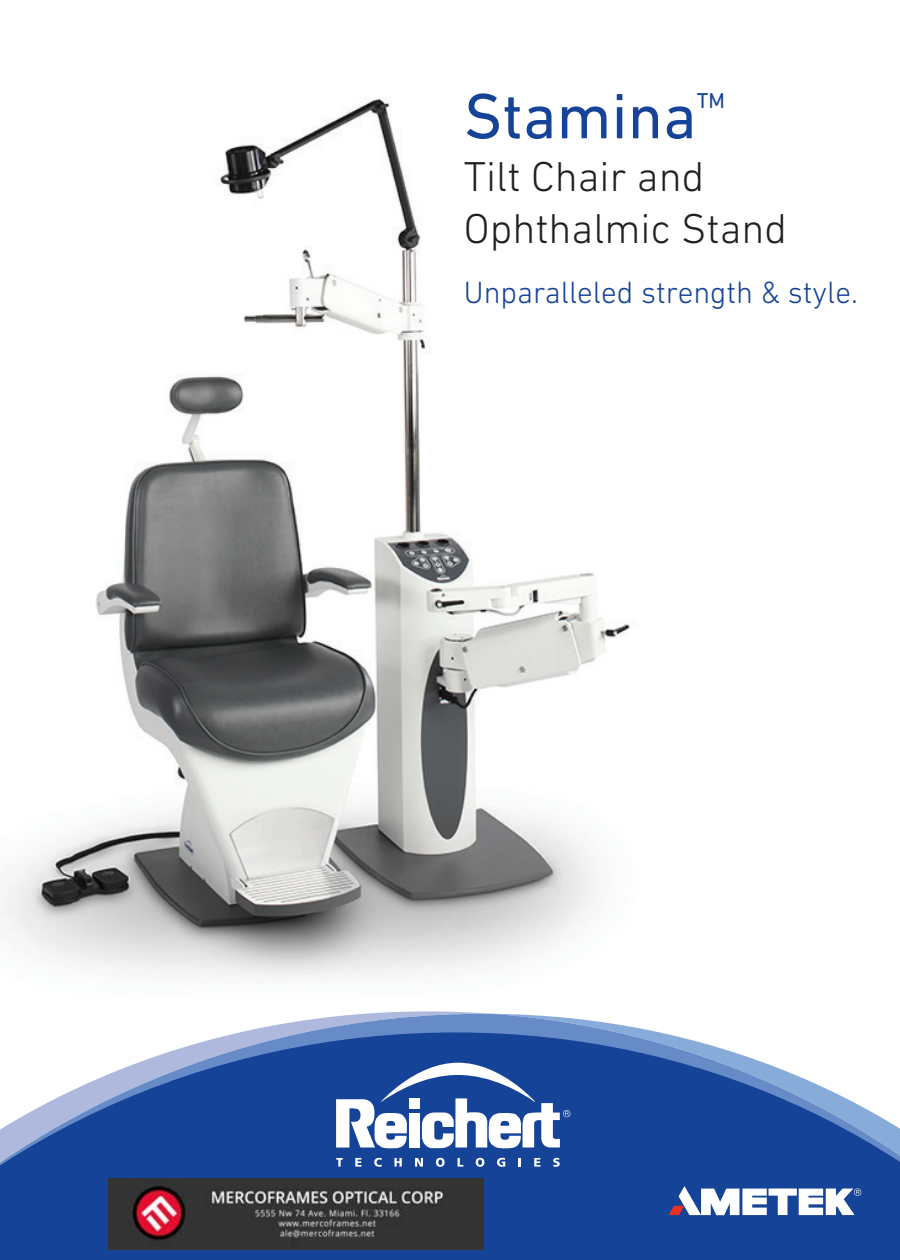
<style>
.page{position:relative;width:900px;height:1260px;background:#fff}
.page>*{position:absolute;margin:0;border:0;box-sizing:border-box;transform-origin:0 0}
.t1{font:65px "DIN Next LT Pro";color:#154398}
.t2{font:300 42.5px/52.5px "DIN Next LT Pro";color:#231f20}
.t3{font:300 31.25px "DIN Next LT Pro";color:#154398}
.t4{font:21.75px "DIN Next LT Pro";color:#154398}
</style>
<div class="page">
<img style="left:0;top:98px;width:631px;height:881px">
<svg style="left:261px;top:1014px;width:376px;height:14px"></svg>
<svg style="left:0;top:1028px;width:900px;height:232px;background:#4469ad"></svg>
<svg style="left:336px;top:1158px;width:7px;height:9px"></svg>
<svg style="left:355px;top:1158px;width:7px;height:9px"></svg>
<svg style="left:374px;top:1158px;width:8px;height:9px"></svg>
<svg style="left:394px;top:1158px;width:8px;height:9px"></svg>
<svg style="left:415px;top:1158px;width:8px;height:9px"></svg>
<svg style="left:436px;top:1158px;width:9px;height:9px"></svg>
<svg style="left:458px;top:1158px;width:5px;height:9px"></svg>
<svg style="left:476px;top:1158px;width:8px;height:9px"></svg>
<svg style="left:497px;top:1158px;width:8px;height:9px"></svg>
<svg style="left:519px;top:1158px;width:2px;height:9px"></svg>
<svg style="left:534px;top:1158px;width:7px;height:9px"></svg>
<svg style="left:553px;top:1158px;width:7px;height:9px"></svg>
<svg style="left:336px;top:1063px;width:234px;height:86px"></svg>
<svg style="left:669px;top:1186px;width:192px;height:29px"></svg>
<img style="left:108px;top:1179px;width:376px;height:70px">
<p class="t1" style="left:464px;top:79px;width:234px">Stamina</p>
<p class="t4" style="left:697px;top:88px;width:30px">TM</p>
<p class="t2" style="left:464px;top:150px;width:325px">Tilt Chair and<br>Ophthalmic Stand</p>
<p class="t3" style="left:464px;top:275px;width:396px">Unparalleled strength &amp; style.</p>
</div>
